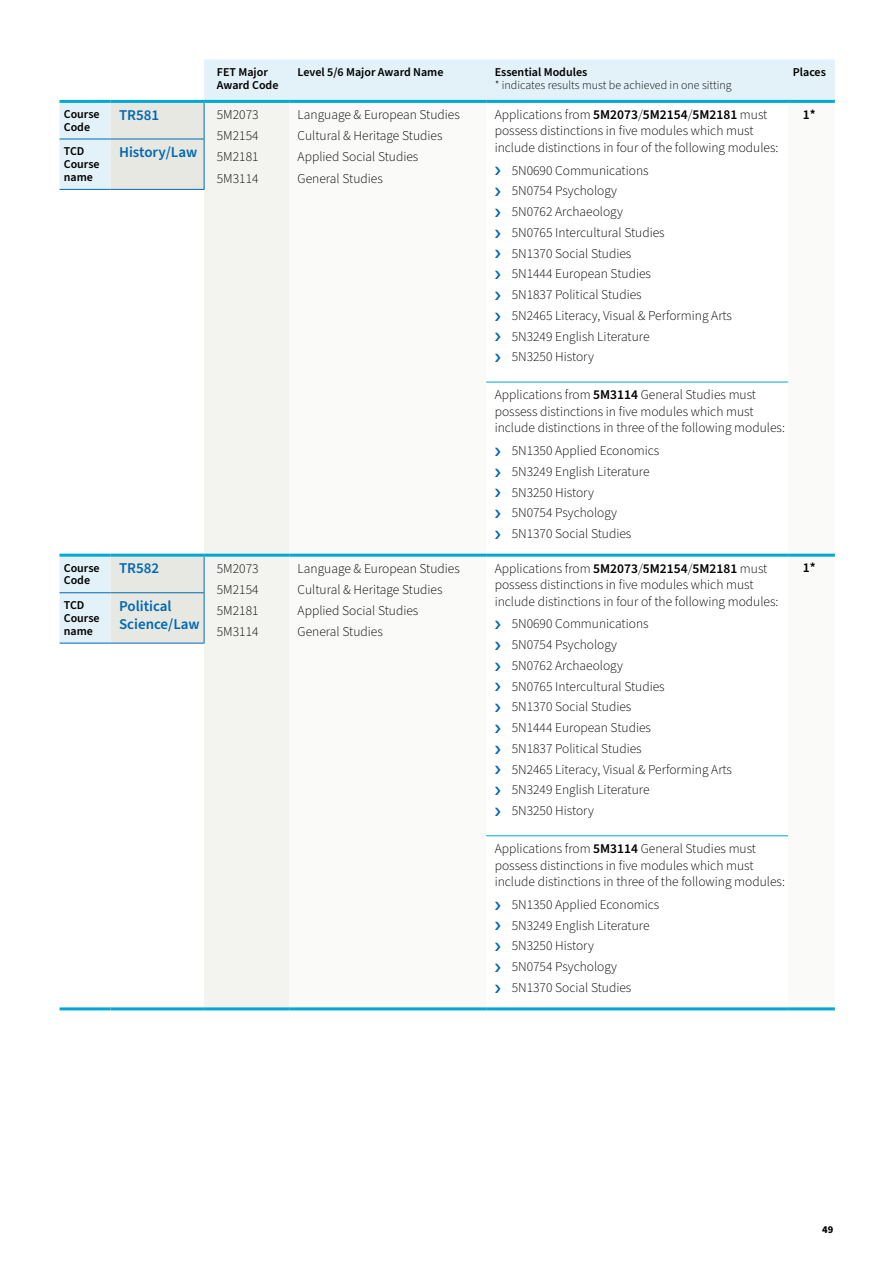
<style>
.page{position:relative;width:893px;height:1263px;background:#fff}
.page>*{position:absolute;margin:0;border:0;box-sizing:border-box;transform-origin:0 0}
._07683_Course_Detail{font:600 15px/18px "Source Sans Pro";color:#0069b2}
._07683_List___Line_Above{font:300 13.5px/16.5px "Source Sans Pro";color:#000}
._07683_List{font:300 13.5px/16.5px "Source Sans Pro";color:#000}
._07683_Places{font:600 13.5px "Source Sans Pro";color:#000}
._07683_List-2{font:600 12px/12.8px "Source Sans Pro";color:#000}
._07683_List-3{font:300 12px/12.8px "Source Sans Pro";color:#000}
.t1{font:700 10.5px "Source Sans Pro";color:#000}
.s1{font-weight:600}
</style>
<div class="page">
<svg style="left:60px;top:60px;width:775px;height:583px;fill:#e3f2f8"></svg>
<svg style="left:111px;top:103px;width:93px;height:540px"></svg>
<div style="left:204px;top:103px;width:85px;height:904px;background:#f3f3f0"></div>
<svg style="left:289px;top:103px;width:546px;height:734px"></svg>
<hr style="left:60px;top:139px;width:51px;height:1px;background:#0069b2">
<hr style="left:111px;top:139px;width:93px;height:1px;background:#0069b2">
<hr style="left:60px;top:592px;width:51px;height:1px;background:#0069b2">
<hr style="left:111px;top:592px;width:93px;height:1px;background:#0069b2">
<hr style="left:60px;top:189px;width:51px;height:1px;background:#0069b2">
<hr style="left:111px;top:189px;width:93px;height:1px;background:#0069b2">
<hr style="left:60px;top:643px;width:51px;height:1px;background:#0069b2">
<hr style="left:111px;top:643px;width:93px;height:1px;background:#0069b2">
<hr style="left:60px;top:100px;width:51px;height:3px;background:#00a8d3">
<hr style="left:111px;top:100px;width:93px;height:3px;background:#00a8d3">
<hr style="left:204px;top:100px;width:85px;height:3px;background:#00a8d3">
<hr style="left:289px;top:100px;width:197px;height:3px;background:#00a8d3">
<hr style="left:486px;top:100px;width:302px;height:3px;background:#00a8d3">
<hr style="left:788px;top:100px;width:47px;height:3px;background:#00a8d3">
<hr style="left:204px;top:557px;width:1px;height:35px;background:#0069b2">
<hr style="left:204px;top:593px;width:1px;height:50px;background:#0069b2">
<hr style="left:204px;top:103px;width:1px;height:36px;background:#0069b2">
<hr style="left:204px;top:139px;width:1px;height:50px;background:#0069b2">
<hr style="left:60px;top:554px;width:51px;height:3px;background:#00a8d3">
<hr style="left:111px;top:554px;width:93px;height:3px;background:#00a8d3">
<hr style="left:204px;top:554px;width:85px;height:3px;background:#00a8d3">
<hr style="left:289px;top:554px;width:197px;height:3px;background:#00a8d3">
<hr style="left:486px;top:554px;width:302px;height:3px;background:#00a8d3">
<hr style="left:788px;top:554px;width:47px;height:3px;background:#00a8d3">
<hr style="left:60px;top:1007px;width:51px;height:3px;background:#00a8d3">
<hr style="left:111px;top:1007px;width:93px;height:3px;background:#00a8d3">
<hr style="left:204px;top:1007px;width:85px;height:3px;background:#00a8d3">
<hr style="left:289px;top:1007px;width:197px;height:3px;background:#00a8d3">
<hr style="left:486px;top:1007px;width:302px;height:3px;background:#00a8d3">
<hr style="left:788px;top:1007px;width:47px;height:3px;background:#00a8d3">
<hr style="left:486px;top:382px;width:302px;height:1px;background:#00a8d3">
<hr style="left:486px;top:835px;width:302px;height:1px;background:#00a8d3">
<svg style="left:495px;top:167px;width:5px;height:8px"></svg>
<svg style="left:495px;top:188px;width:5px;height:8px"></svg>
<svg style="left:495px;top:208px;width:5px;height:9px"></svg>
<svg style="left:495px;top:229px;width:5px;height:9px"></svg>
<svg style="left:495px;top:250px;width:5px;height:8px"></svg>
<svg style="left:495px;top:271px;width:5px;height:8px"></svg>
<svg style="left:495px;top:291px;width:5px;height:9px"></svg>
<svg style="left:495px;top:312px;width:5px;height:9px"></svg>
<svg style="left:495px;top:333px;width:5px;height:8px"></svg>
<svg style="left:495px;top:354px;width:5px;height:8px"></svg>
<svg style="left:495px;top:447px;width:5px;height:9px"></svg>
<svg style="left:495px;top:468px;width:5px;height:9px"></svg>
<svg style="left:495px;top:489px;width:5px;height:8px"></svg>
<svg style="left:495px;top:510px;width:5px;height:8px"></svg>
<svg style="left:495px;top:530px;width:5px;height:9px"></svg>
<svg style="left:495px;top:621px;width:5px;height:8px"></svg>
<svg style="left:495px;top:641px;width:5px;height:9px"></svg>
<svg style="left:495px;top:662px;width:5px;height:9px"></svg>
<svg style="left:495px;top:683px;width:5px;height:8px"></svg>
<svg style="left:495px;top:704px;width:5px;height:8px"></svg>
<svg style="left:495px;top:724px;width:5px;height:9px"></svg>
<svg style="left:495px;top:745px;width:5px;height:9px"></svg>
<svg style="left:495px;top:766px;width:5px;height:8px"></svg>
<svg style="left:495px;top:787px;width:5px;height:8px"></svg>
<svg style="left:495px;top:807px;width:5px;height:9px"></svg>
<p class="_07683_List-2" style="left:217px;top:66px;width:63px">FET Major<br>Award Code</p>
<p class="_07683_List-2" style="left:298px;top:66px;width:147px">Level 5/6 Major Award Name</p>
<p class="_07683_List-3" style="left:495px;top:66px;width:239px"><span class="s1">Essential Modules<br></span>* indicates results must be achieved in one sitting</p>
<p class="_07683_List-2" style="left:793px;top:66px;width:34px">Places</p>
<p class="_07683_List-2" style="left:64px;top:108px;width:37px">Course<br>Code</p>
<p class="_07683_Course_Detail" style="left:119px;top:106px;width:42px">TR581</p>
<p class="_07683_List" style="left:217px;top:106px;width:43px">5M2073</p>
<p class="_07683_List" style="left:217px;top:128px;width:43px">5M2154</p>
<p class="_07683_List" style="left:217px;top:149px;width:43px">5M2181</p>
<p class="_07683_List" style="left:217px;top:170px;width:43px">5M3114</p>
<p class="_07683_List-2" style="left:64px;top:145px;width:37px">TCD<br>Course name</p>
<p class="_07683_Course_Detail" style="left:119px;top:144px;width:80px">History/Law</p>
<p class="_07683_List-2" style="left:64px;top:561px;width:37px">Course<br>Code</p>
<p class="_07683_Course_Detail" style="left:119px;top:560px;width:42px">TR582</p>
<p class="_07683_List" style="left:217px;top:560px;width:43px">5M2073</p>
<p class="_07683_List" style="left:217px;top:581px;width:43px">5M2154</p>
<p class="_07683_List" style="left:217px;top:603px;width:43px">5M2181</p>
<p class="_07683_List" style="left:217px;top:624px;width:43px">5M3114</p>
<p class="_07683_List-2" style="left:64px;top:599px;width:37px">TCD<br>Course name</p>
<p class="_07683_Course_Detail" style="left:119px;top:598px;width:82px">Political<br>Science/Law</p>
<p class="_07683_List" style="left:298px;top:106px;width:164px">Language &amp; European Studies</p>
<p class="_07683_List" style="left:298px;top:128px;width:146px">Cultural &amp; Heritage Studies</p>
<p class="_07683_List" style="left:298px;top:149px;width:122px">Applied Social Studies</p>
<p class="_07683_List" style="left:298px;top:170px;width:87px">General Studies</p>
<p class="_07683_List" style="left:298px;top:560px;width:164px">Language &amp; European Studies</p>
<p class="_07683_List" style="left:298px;top:581px;width:146px">Cultural &amp; Heritage Studies</p>
<p class="_07683_List" style="left:298px;top:603px;width:122px">Applied Social Studies</p>
<p class="_07683_List" style="left:298px;top:624px;width:87px">General Studies</p>
<p class="_07683_List" style="left:495px;top:106px;width:285px">Applications from <span class="s1">5M2073</span>/<span class="s1">5M2154</span>/<span class="s1">5M2181</span> must possess distinctions in five modules which must include distinctions in four of the following modules:</p>
<p class="_07683_List___Line_Above" style="left:512px;top:162px;width:138px">5N0690 Communications</p>
<p class="_07683_List___Line_Above" style="left:512px;top:183px;width:107px">5N0754 Psychology</p>
<p class="_07683_List___Line_Above" style="left:512px;top:204px;width:113px">5N0762 Archaeology</p>
<p class="_07683_List___Line_Above" style="left:512px;top:225px;width:155px">5N0765 Intercultural Studies</p>
<p class="_07683_List___Line_Above" style="left:512px;top:245px;width:121px">5N1370 Social Studies</p>
<p class="_07683_List___Line_Above" style="left:512px;top:266px;width:141px">5N1444 European Studies</p>
<p class="_07683_List___Line_Above" style="left:512px;top:287px;width:132px">5N1837 Political Studies</p>
<p class="_07683_List___Line_Above" style="left:512px;top:308px;width:222px">5N2465 Literacy, Visual &amp; Performing Arts</p>
<p class="_07683_List___Line_Above" style="left:512px;top:328px;width:139px">5N3249 English Literature</p>
<p class="_07683_List___Line_Above" style="left:512px;top:349px;width:84px">5N3250 History</p>
<p class="_07683_List___Line_Above" style="left:495px;top:387px;width:292px">Applications from <span class="s1">5M3114</span> General Studies must possess distinctions in five modules which must include distinctions in three of the following modules:</p>
<p class="_07683_List___Line_Above" style="left:512px;top:443px;width:149px">5N1350 Applied Economics</p>
<p class="_07683_List___Line_Above" style="left:512px;top:464px;width:139px">5N3249 English Literature</p>
<p class="_07683_List___Line_Above" style="left:512px;top:484px;width:84px">5N3250 History</p>
<p class="_07683_List___Line_Above" style="left:512px;top:505px;width:107px">5N0754 Psychology</p>
<p class="_07683_List___Line_Above" style="left:512px;top:526px;width:121px">5N1370 Social Studies</p>
<p class="_07683_List" style="left:495px;top:560px;width:285px">Applications from <span class="s1">5M2073</span>/<span class="s1">5M2154</span>/<span class="s1">5M2181</span> must possess distinctions in five modules which must include distinctions in four of the following modules:</p>
<p class="_07683_List___Line_Above" style="left:512px;top:616px;width:138px">5N0690 Communications</p>
<p class="_07683_List___Line_Above" style="left:512px;top:637px;width:107px">5N0754 Psychology</p>
<p class="_07683_List___Line_Above" style="left:512px;top:658px;width:113px">5N0762 Archaeology</p>
<p class="_07683_List___Line_Above" style="left:512px;top:678px;width:155px">5N0765 Intercultural Studies</p>
<p class="_07683_List___Line_Above" style="left:512px;top:699px;width:121px">5N1370 Social Studies</p>
<p class="_07683_List___Line_Above" style="left:512px;top:720px;width:141px">5N1444 European Studies</p>
<p class="_07683_List___Line_Above" style="left:512px;top:741px;width:132px">5N1837 Political Studies</p>
<p class="_07683_List___Line_Above" style="left:512px;top:761px;width:222px">5N2465 Literacy, Visual &amp; Performing Arts</p>
<p class="_07683_List___Line_Above" style="left:512px;top:782px;width:139px">5N3249 English Literature</p>
<p class="_07683_List___Line_Above" style="left:512px;top:803px;width:84px">5N3250 History</p>
<p class="_07683_List___Line_Above" style="left:495px;top:841px;width:292px">Applications from <span class="s1">5M3114</span> General Studies must possess distinctions in five modules which must include distinctions in three of the following modules:</p>
<p class="_07683_List___Line_Above" style="left:512px;top:896px;width:149px">5N1350 Applied Economics</p>
<p class="_07683_List___Line_Above" style="left:512px;top:917px;width:139px">5N3249 English Literature</p>
<p class="_07683_List___Line_Above" style="left:512px;top:938px;width:84px">5N3250 History</p>
<p class="_07683_List___Line_Above" style="left:512px;top:959px;width:107px">5N0754 Psychology</p>
<p class="_07683_List___Line_Above" style="left:512px;top:979px;width:121px">5N1370 Social Studies</p>
<p class="_07683_Places" style="left:803px;top:105px;width:14px">1*</p>
<p class="_07683_Places" style="left:803px;top:559px;width:14px">1*</p>
<p class="t1" style="left:822px;top:1222px;width:13px">49</p>
</div>
